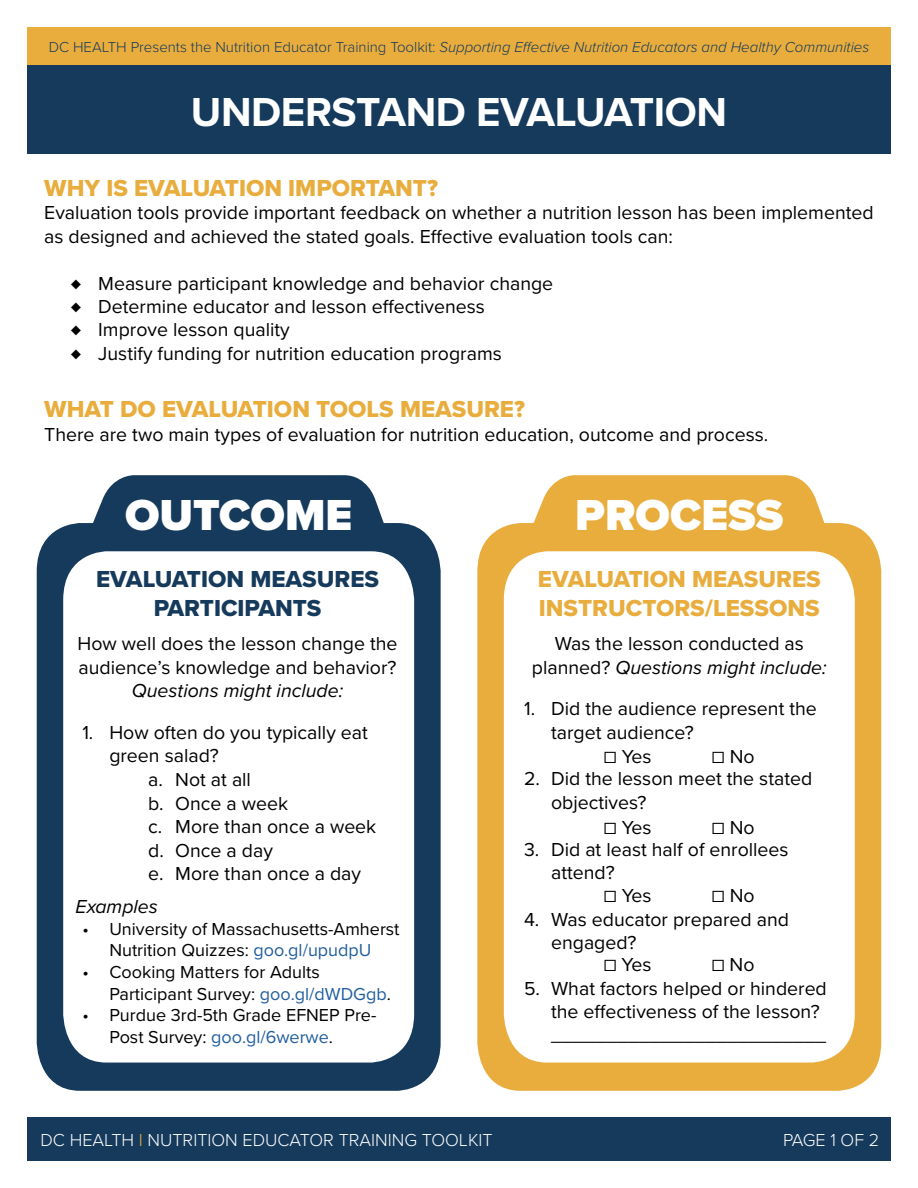
<style>
.page{position:relative;width:918px;height:1188px;background:#fff}
.page>*{position:absolute;margin:0;border:0;box-sizing:border-box;transform-origin:0 0}
.t1{font:900 45px "Proxima Nova";color:#fff}
.t2{font:700 42px "Proxima Nova";letter-spacing:-.01em;color:#fff}
.t3{font:24px/28.8px "Proxima Nova Extrabld";color:#e9ad3d}
.t4{font:24px/28.8px "Proxima Nova Extrabld";color:#153a5c;text-align:center}
.t5{font:19.5px/23.4px "Proxima Nova";color:#000}
.t6{font:italic 19.5px "Proxima Nova";color:#000}
.t7{font:18px/21.6px "Proxima Nova";color:#000}
.t8{font:300 18px "Proxima Nova";color:#fff}
.t9{font:italic 300 15px "Proxima Nova";color:#153a5c}
.s1{font-style:normal}
.s2{color:#215e9e}
.s3{font-style:italic}
.s4{color:#e9ad3d}
</style>
<div class="page">
<svg style="left:37px;top:475px;width:404px;height:616px"></svg>
<svg style="left:477px;top:475px;width:404px;height:616px"></svg>
<div style="left:27px;top:64px;width:864px;height:90px;background:#153a5c"></div>
<div style="left:27px;top:27px;width:864px;height:37px;background:#e9ad3d"></div>
<div style="left:27px;top:1118px;width:864px;height:43px;background:#153a5c"></div>
<p class="t9" style="left:49px;top:35px;width:822px"><span class="s1">DC HEALTH Presents the Nutrition Educator Training Toolkit:</span> Supporting Effective Nutrition Educators and Healthy Communities</p>
<h2 class="t2" style="left:191px;top:80px;width:538px">UNDERSTAND EVALUATION</h2>
<p class="t3" style="left:44px;top:173px;width:395px">WHY IS EVALUATION IMPORTANT?</p>
<p class="t5" style="left:44px;top:200px;width:831px">Evaluation tools provide important feedback on whether a nutrition lesson has been implemented as designed and achieved the stated goals. Effective evaluation tools can:</p>
<p class="t5" style="left:71px;top:271px;width:484px">♦ Measure participant knowledge and behavior change ♦ Determine educator and lesson effectiveness<br>♦ Improve lesson quality<br>♦ Justify funding for nutrition education programs</p>
<p class="t3" style="left:44px;top:395px;width:482px">WHAT DO EVALUATION TOOLS MEASURE?</p>
<p class="t5" style="left:44px;top:422px;width:726px">There are two main types of evaluation for nutrition education, outcome and process.</p>
<h1 class="t1" style="left:125px;top:481px;width:229px">OUTCOME</h1>
<p class="t4" style="left:96px;top:565px;width:284px">EVALUATION MEASURES<br>PARTICIPANTS</p>
<p class="t5" style="left:78px;top:631px;width:321px">How well does the lesson change the audience’s knowledge and behavior?</p>
<p class="t6" style="left:132px;top:676px;width:213px">Questions might include:</p>
<p class="t5" style="left:109px;top:720px;width:260px;text-indent:-27px">1. How often do you typically eat green salad?</p>
<p class="t5" style="left:148px;top:767px;width:230px">a. Not at all<br>b. Once a week<br>c. More than once a week d. Once a day<br>e. More than once a day</p>
<p class="t6" style="left:76px;top:892px;width:84px">Examples</p>
<p class="t7" style="left:82px;top:917px;width:319px;text-align:center">• University of Massachusetts-Amherst<br>Nutrition Quizzes: <span class="s2">goo.gl/upudpU</span></p>
<p class="t7" style="left:109px;top:960px;width:283px;text-indent:-27px">• Cooking Matters for Adults<br>Participant Survey: <span class="s2">goo.gl/dWDGgb</span>.</p>
<p class="t7" style="left:109px;top:1004px;width:269px;text-indent:-27px">• Purdue 3rd-5th Grade EFNEP Pre-<br>Post Survey: <span class="s2">goo.gl/6werwe</span>.</p>
<h1 class="t1" style="left:575px;top:481px;width:210px">PROCESS</h1>
<p class="t3" style="left:538px;top:565px;width:284px">EVALUATION MEASURES<br>INSTRUCTORS/LESSONS</p>
<p class="t5" style="left:532px;top:631px;width:296px;text-align:center">Was the lesson conducted as planned? <span class="s3">Questions might include:</span></p>
<p class="t5" style="left:551px;top:696px;width:267px;text-indent:-27px">1. Did the audience represent the target audience?</p>
<p class="t5" style="left:551px;top:766px;width:263px;text-indent:-27px">2. Did the lesson meet the stated objectives?</p>
<p class="t5" style="left:551px;top:837px;width:239px;text-indent:-27px">3. Did at least half of enrollees attend?</p>
<p class="t5" style="left:551px;top:907px;width:239px;text-indent:-27px">4. Was educator prepared and engaged?</p>
<p class="t5" style="left:551px;top:976px;width:277px;text-indent:-27px">5. What factors helped or hindered the effectiveness of the lesson? _________________________</p>
<p class="t5" style="left:604px;top:744px;width:49px">☐ Yes</p>
<p class="t5" style="left:712px;top:744px;width:44px">☐ No</p>
<p class="t5" style="left:604px;top:815px;width:49px">☐ Yes</p>
<p class="t5" style="left:712px;top:815px;width:44px">☐ No</p>
<p class="t5" style="left:604px;top:883px;width:49px">☐ Yes</p>
<p class="t5" style="left:712px;top:883px;width:44px">☐ No</p>
<p class="t5" style="left:604px;top:952px;width:49px">☐ Yes</p>
<p class="t5" style="left:712px;top:952px;width:44px">☐ No</p>
<p class="t8" style="left:40px;top:1127px;width:454px">DC HEALTH <span class="s4">I</span> NUTRITION EDUCATOR TRAINING TOOLKIT</p>
<p class="t8" style="left:783px;top:1127px;width:98px">PAGE 1 OF 2</p>
</div>
